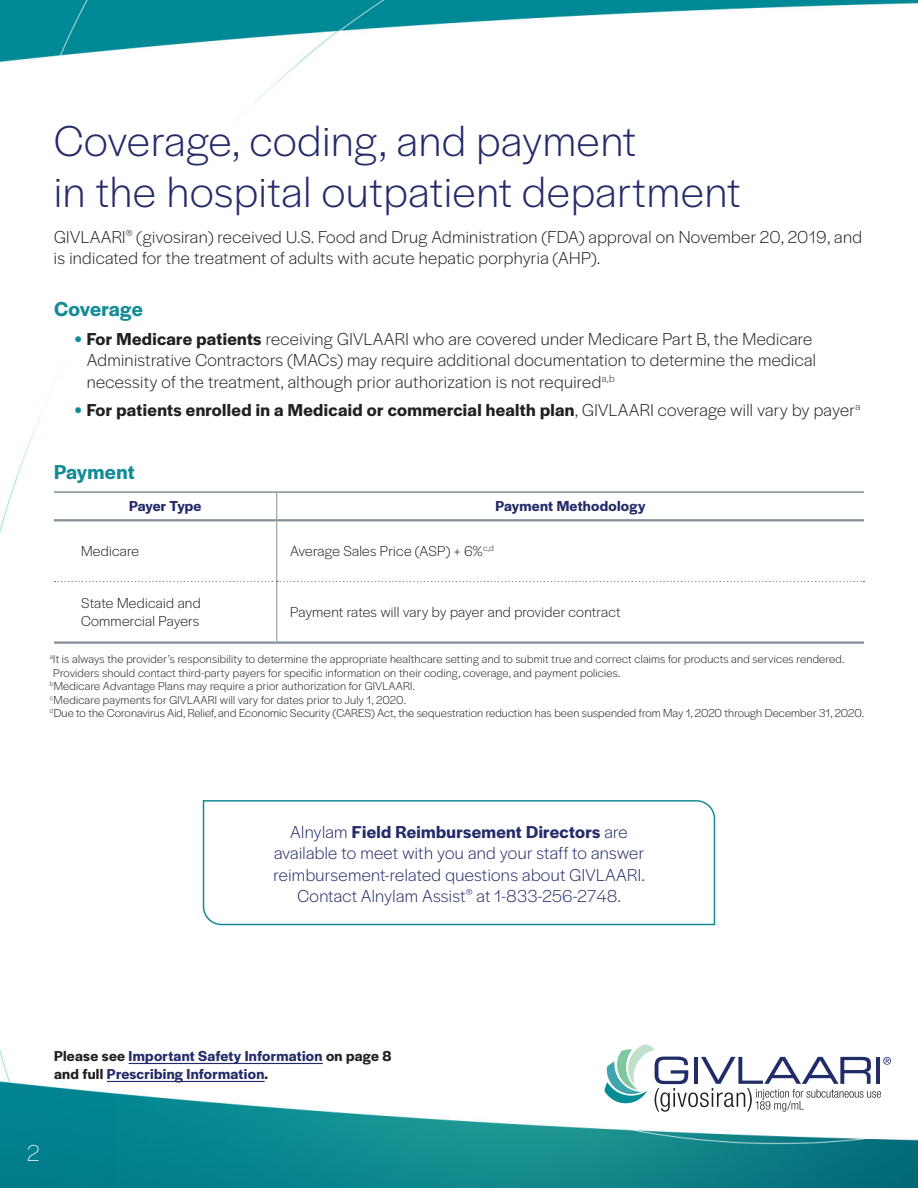
<style>
.page{position:relative;width:918px;height:1188px;background:#fff}
.page>*{position:absolute;margin:0;border:0;box-sizing:border-box;transform-origin:0 0}
.t1{font:300 45px/51px "Halyard Display";letter-spacing:.02em;color:#242b69}
.t2{font:200 24px "Halyard Display";color:#fff}
.t3{font:600 21px "Halyard Display";letter-spacing:.01em;color:#138b96}
.t4{font:300 18px/21.6px "Halyard Display";letter-spacing:.02em;color:#231f20}
.t5{font:300 18px/21.6px "Halyard Display";letter-spacing:.02em;color:#242b69;text-align:center}
.t6{font:600 18px "Halyard Display";letter-spacing:.02em;color:#231f20}
.t7{font:300 15px/18px "Halyard Display";letter-spacing:.02em;color:#231f20}
.t8{font:600 15px/18px "Halyard Display";letter-spacing:.02em;color:#242b69}
.t9{font:600 15px "Halyard Display";letter-spacing:-.01em;color:#242b69}
.t10{font:300 12px/13.5px "Halyard Display";letter-spacing:.015em;color:#231f20}
.s1{font-family:"Avenir";font-weight:400;font-size:16.5px;color:#138b96}
.s2{font-weight:600}
.s3{font-weight:300}
.s4{color:#231f20}
</style>
<div class="page">
<img style="left:0;top:0;width:918px;height:1188px">
<svg style="left:0;top:62px;width:436px;height:444px"></svg>
<svg style="left:605px;top:1044px;width:286px;height:68px"></svg>
<hr style="left:129px;top:1063px;width:194px;height:1px;background:#242b69">
<hr style="left:107px;top:1081px;width:158px;height:1px;background:#242b69">
<hr style="left:54px;top:491px;width:223px;height:2px;background:#839098">
<hr style="left:277px;top:491px;width:587px;height:2px;background:#839098">
<hr style="left:276px;top:521px;width:1px;height:60px;background:#839098">
<hr style="left:276px;top:582px;width:1px;height:59px;background:#839098">
<hr style="left:54px;top:641px;width:223px;height:3px;background:#839098">
<hr style="left:277px;top:641px;width:587px;height:3px;background:#839098">
<hr style="left:54px;top:519px;width:223px;height:2px;background:#839098">
<hr style="left:277px;top:519px;width:587px;height:2px;background:#839098">
<svg style="left:276px;top:493px;width:1px;height:26px"></svg>
<svg style="left:55px;top:581px;width:809px;height:1px"></svg>
<svg style="left:202px;top:799px;width:514px;height:127px"></svg>
<h1 class="t1" style="left:54px;top:113px;width:688px">Coverage, coding, and payment<br>in the hospital outpatient department</h1>
<h3 class="t4" style="left:54px;top:225px;width:810px">GIVLAARI<sup>®</sup> (givosiran) received U.S. Food and Drug Administration (FDA) approval on November 20, 2019, and is indicated for the treatment of adults with acute hepatic porphyria (AHP).</h3>
<h3 class="t3" style="left:54px;top:294px;width:90px">Coverage</h3>
<p class="t4" style="left:87px;top:327px;width:731px;text-indent:-12px"><span class="s1">•</span> <span class="s2">For Medicare patients</span> receiving GIVLAARI who are covered under Medicare Part B, the Medicare<br>Administrative Contractors (MACs) may require additional documentation to determine the medical necessity of the treatment, although prior authorization is not required<sup>a,b</sup></p>
<h3 class="t6" style="left:74px;top:397px;width:788px"><span class="s1">•</span> For patients enrolled in a Medicaid or commercial health plan<span class="s3">, GIVLAARI coverage will vary by payer</span><sup>a</sup></h3>
<h3 class="t3" style="left:54px;top:457px;width:82px">Payment</h3>
<p class="t9" style="left:129px;top:496px;width:74px">Payer Type</p>
<p class="t8" style="left:495px;top:496px;width:151px">Payment Methodology</p>
<p class="t7" style="left:81px;top:541px;width:60px">Medicare</p>
<p class="t7" style="left:290px;top:541px;width:205px">Average Sales Price (ASP) + 6%<sup>c,d</sup></p>
<p class="t7" style="left:81px;top:593px;width:121px">State Medicaid and<br>Commercial Payers</p>
<p class="t7" style="left:290px;top:602px;width:332px">Payment rates will vary by payer and provider contract</p>
<p class="t10" style="left:50px;top:652px;width:816px"><sup>a</sup>It is always the provider’s responsibility to determine the appropriate healthcare setting and to submit true and correct claims for products and services rendered.<br>Providers should contact third-party payers for specific information on their coding, coverage, and payment policies.<br><sup>b</sup>Medicare Advantage Plans may require a prior authorization for GIVLAARI.<br><sup>c</sup>Medicare payments for GIVLAARI will vary for dates prior to July 1, 2020.<br><sup>d</sup>Due to the Coronavirus Aid, Relief, and Economic Security (CARES) Act, the sequestration reduction has been suspended from May 1, 2020 through December 31, 2020.</p>
<h3 class="t5" style="left:274px;top:820px;width:373px">Alnylam <span class="s2">Field Reimbursement Directors</span> are available to meet with you and your staff to answer reimbursement-related questions about GIVLAARI.<br>Contact Alnylam Assist<sup>®</sup> at 1-833-256-2748.</h3>
<p class="t8" style="left:54px;top:1046px;width:339px"><span class="s4">Please see</span> Important Safety Information <span class="s4">on page 8 and full</span> Prescribing Information<span class="s4">.</span></p>
<h2 class="t2" style="left:27px;top:1136px;width:14px">2</h2>
</div>
